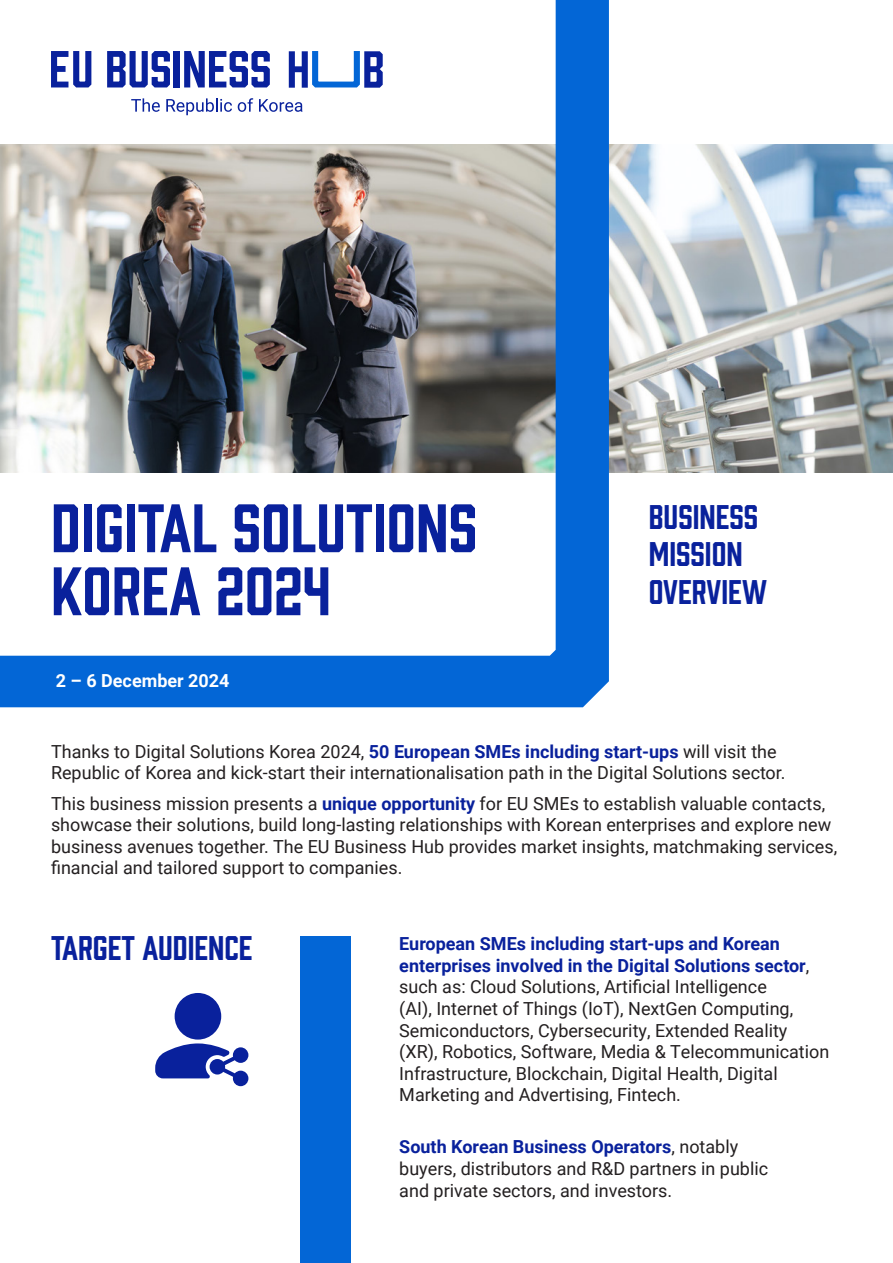
<style>
.page{position:relative;width:893px;height:1263px;background:#fff}
.page>*{position:absolute;margin:0;border:0;box-sizing:border-box;transform-origin:0 0}
.t1{font:63px/63px "Prohibition";color:#09219c}
.t2{font:31.5px/37.8px "Prohibition";color:#09219c}
.t3{font:18px/21.6px "Roboto";color:#231f20}
.t4{font:700 18px "Roboto";color:#fff}
.s1{font-weight:700;color:#09219c}
</style>
<div class="page">
<img style="left:609px;top:145px;width:284px;height:327px">
<svg style="left:0;top:0;width:609px;height:707px"></svg>
<div style="left:175px;top:993px;width:46px;height:46px;background:#09219c;border-radius:50%"></div>
<svg style="left:155px;top:1043px;width:93px;height:43px"></svg>
<div style="left:300px;top:937px;width:51px;height:326px;background:#0366d6"></div>
<svg style="left:51px;top:51px;width:40px;height:36px"></svg>
<svg style="left:289px;top:51px;width:94px;height:37px"></svg>
<svg style="left:107px;top:51px;width:63px;height:36px"></svg>
<div style="left:174px;top:51px;width:6px;height:36px;background:#09219c"></div>
<svg style="left:184px;top:51px;width:86px;height:36px"></svg>
<svg style="left:131px;top:98px;width:29px;height:14px"></svg>
<svg style="left:166px;top:98px;width:66px;height:17px"></svg>
<svg style="left:238px;top:98px;width:15px;height:14px"></svg>
<svg style="left:259px;top:99px;width:43px;height:13px"></svg>
<p class="t1" style="left:51px;top:492px;width:428px">DIGITAL SOLUTIONS<br>KOREA 2024</p>
<p class="t4" style="left:56px;top:668px;width:175px">2 – 6 December 2024</p>
<p class="t2" style="left:649px;top:495px;width:120px">BUSINESS<br>MISSION<br>OVERVIEW</p>
<p class="t3" style="left:51px;top:740px;width:736px">Thanks to Digital Solutions Korea 2024, <span class="s1">50 European SMEs including start-ups</span> will visit the<br>Republic of Korea and kick-start their internationalisation path in the Digital Solutions sector.</p>
<p class="t3" style="left:51px;top:792px;width:788px">This business mission presents a <span class="s1">unique opportunity</span> for EU SMEs to establish valuable contacts, showcase their solutions, build long-lasting relationships with Korean enterprises and explore new business avenues together. The EU Business Hub provides market insights, matchmaking services, financial and tailored support to companies.</p>
<p class="t2" style="left:51px;top:927px;width:203px">TARGET AUDIENCE</p>
<p class="t3" style="left:399px;top:932px;width:432px"><span class="s1">European SMEs including start-ups and Korean enterprises involved in the Digital Solutions sector</span>, such as: Cloud Solutions, Artificial Intelligence<br>(AI), Internet of Things (IoT), NextGen Computing, Semiconductors, Cybersecurity, Extended Reality (XR), Robotics, Software, Media &amp; Telecommunication Infrastructure, Blockchain, Digital Health, Digital Marketing and Advertising, Fintech.</p>
<p class="t3" style="left:399px;top:1135px;width:370px"><span class="s1">South Korean Business Operators</span>, notably buyers, distributors and R&amp;D partners in public and private sectors, and investors.</p>
</div>
